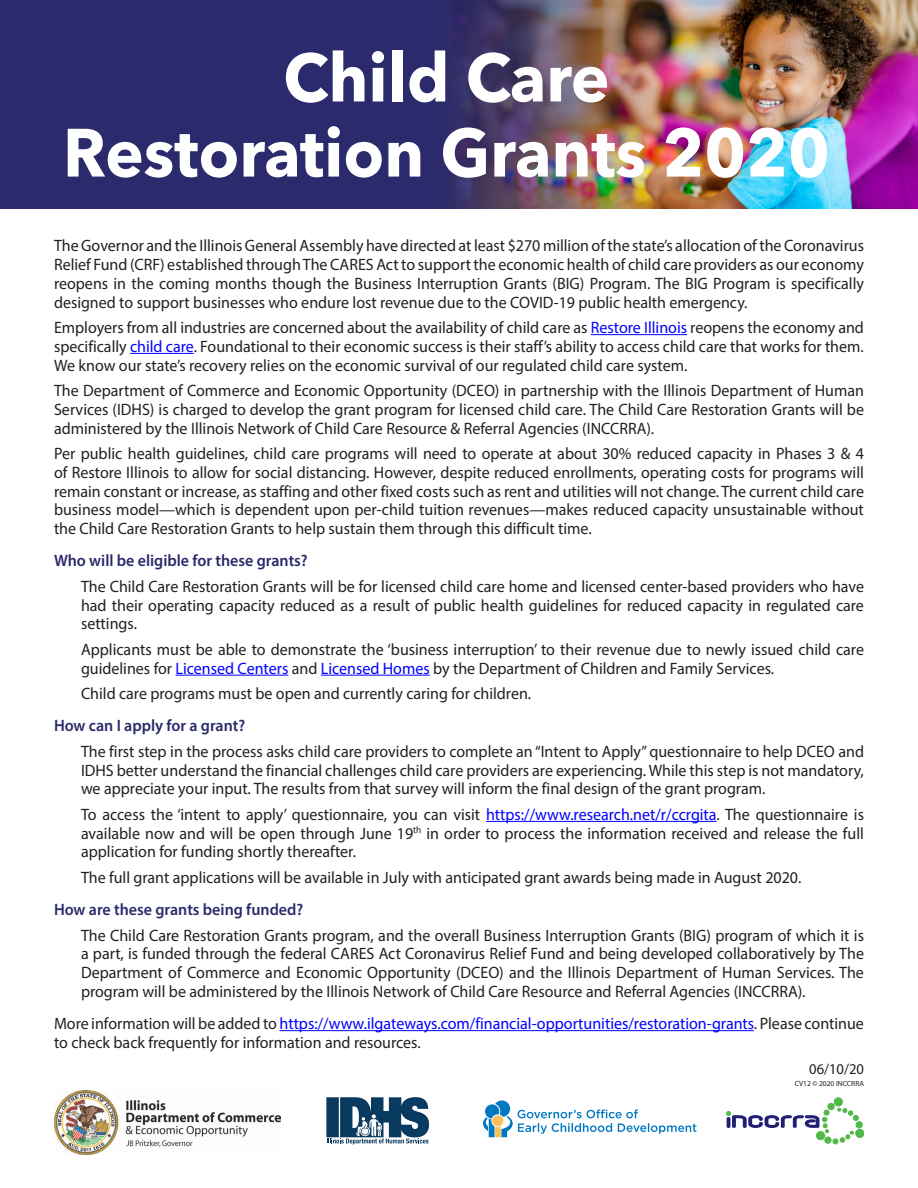
<style>
.page{position:relative;width:918px;height:1188px;background:#fff}
.page>*{position:absolute;margin:0;border:0;box-sizing:border-box;transform-origin:0 0}
.t1{font:700 67.5px/75.2px "Avenir Next";color:#fff;text-align:center;scale:.96 1}
.t2{font:16.5px/18.8px "Myriad Pro";color:#231f20;text-align:justify}
.t3{font:600 16.5px "Myriad Pro";color:#2b2a6c}
.t4{font:15px "Myriad Pro";color:#231f20}
.t5{font:7.5px "Myriad Pro";color:#231f20}
.s1{color:#00f}
.s2{font-size:7.35px}
</style>
<div class="page">
<div style="left:0;top:0;width:918px;height:208px;background:#2b2a6c"></div>
<img style="left:453px;top:0;width:465px;height:208px">
<hr style="left:591px;top:334px;width:96px;height:1px;background:#00f">
<hr style="left:130px;top:353px;width:64px;height:1px;background:#00f">
<hr style="left:176px;top:675px;width:112px;height:1px;background:#00f">
<hr style="left:321px;top:675px;width:109px;height:1px;background:#00f">
<hr style="left:486px;top:821px;width:231px;height:1px;background:#00f">
<hr style="left:280px;top:1030px;width:474px;height:1px;background:#00f">
<div style="left:834px;top:1098px;width:9px;height:8px;background:#51b948;border:1px solid #51b948;border-radius:50%"></div>
<div style="left:828px;top:1103px;width:6px;height:7px;background:#51b948;border:1px solid #51b948;border-radius:50%"></div>
<svg style="left:726px;top:1108px;width:138px;height:36px"></svg>
<img style="left:54px;top:1090px;width:226px;height:64px">
<svg style="left:326px;top:1097px;width:103px;height:48px"></svg>
<svg style="left:483px;top:1100px;width:213px;height:37px"></svg>
<div style="left:492px;top:1115px;width:11px;height:11px;background:#fdc056;border-radius:50%"></div>
<p class="t1" style="left:63px;top:39px;width:800px">Child Care<br>Restoration Grants 2020</p>
<p class="t2" style="left:54px;top:236px;width:812px">The Governor and the Illinois General Assembly have directed at least $270 million of the state’s allocation of the Coronavirus Relief Fund (CRF) established through The CARES Act to support the economic health of child care providers as our economy reopens in the coming months though the Business Interruption Grants (BIG) Program. The BIG Program is specifically designed to support businesses who endure lost revenue due to the COVID-19 public health emergency.</p>
<p class="t2" style="left:54px;top:318px;width:811px">Employers from all industries are concerned about the availability of child care as <span class="s1">Restore Illinois</span> reopens the economy and specifically <span class="s1">child care</span>. Foundational to their economic success is their staff’s ability to access child care that works for them.<br>We know our state’s recovery relies on the economic survival of our regulated child care system.</p>
<p class="t2" style="left:54px;top:381px;width:812px">The Department of Commerce and Economic Opportunity (DCEO) in partnership with the Illinois Department of Human Services (IDHS) is charged to develop the grant program for licensed child care. The Child Care Restoration Grants will be administered by the Illinois Network of Child Care Resource &amp; Referral Agencies (INCCRRA).</p>
<p class="t2" style="left:54px;top:444px;width:812px">Per public health guidelines, child care programs will need to operate at about 30% reduced capacity in Phases 3 &amp; 4 of Restore Illinois to allow for social distancing. However, despite reduced enrollments, operating costs for programs will remain constant or increase, as staffing and other fixed costs such as rent and utilities will not change. The current child care business model—which is dependent upon per-child tuition revenues—makes reduced capacity unsustainable without the Child Care Restoration Grants to help sustain them through this difficult time.</p>
<p class="t3" style="left:54px;top:550px;width:255px">Who will be eligible for these grants?</p>
<p class="t2" style="left:81px;top:577px;width:785px">The Child Care Restoration Grants will be for licensed child care home and licensed center-based providers who have had their operating capacity reduced as a result of public health guidelines for reduced capacity in regulated care settings.</p>
<p class="t2" style="left:81px;top:640px;width:785px">Applicants must be able to demonstrate the ‘business interruption’ to their revenue due to newly issued child care guidelines for <span class="s1">Licensed Centers</span> and <span class="s1">Licensed Homes</span> by the Department of Children and Family Services.</p>
<p class="t2" style="left:81px;top:684px;width:452px">Child care programs must be open and currently caring for children.</p>
<p class="t3" style="left:54px;top:715px;width:193px">How can I apply for a grant?</p>
<p class="t2" style="left:81px;top:742px;width:785px">The first step in the process asks child care providers to complete an “Intent to Apply” questionnaire to help DCEO and IDHS better understand the financial challenges child care providers are experiencing. While this step is not mandatory, we appreciate your input. The results from that survey will inform the final design of the grant program.</p>
<p class="t2" style="left:81px;top:805px;width:785px">To access the ‘intent to apply’ questionnaire, you can visit <span class="s1">https://www.research.net/r/ccrgita</span>. The questionnaire is available now and will be open through June 19<sup>th</sup> in order to process the information received and release the full application for funding shortly thereafter.</p>
<p class="t2" style="left:81px;top:868px;width:722px">The full grant applications will be available in July with anticipated grant awards being made in August 2020.</p>
<p class="t3" style="left:54px;top:899px;width:251px">How are these grants being funded?</p>
<p class="t2" style="left:81px;top:925px;width:785px">The Child Care Restoration Grants program, and the overall Business Interruption Grants (BIG) program of which it is a part, is funded through the federal CARES Act Coronavirus Relief Fund and being developed collaboratively by The Department of Commerce and Economic Opportunity (DCEO) and the Illinois Department of Human Services. The program will be administered by the Illinois Network of Child Care Resource and Referral Agencies (INCCRRA).</p>
<p class="t2" style="left:54px;top:1014px;width:812px">More information will be added to <span class="s1">https://www.ilgateways.com/financial-opportunities/restoration-grants</span>. Please continue to check back frequently for information and resources.</p>
<p class="t4" style="left:809px;top:1060px;width:56px">06/10/20</p>
<p class="t5" style="left:795px;top:1079px;width:71px">CV12 © 2020 <span class="s2">INCCRRA</span></p>
</div>
